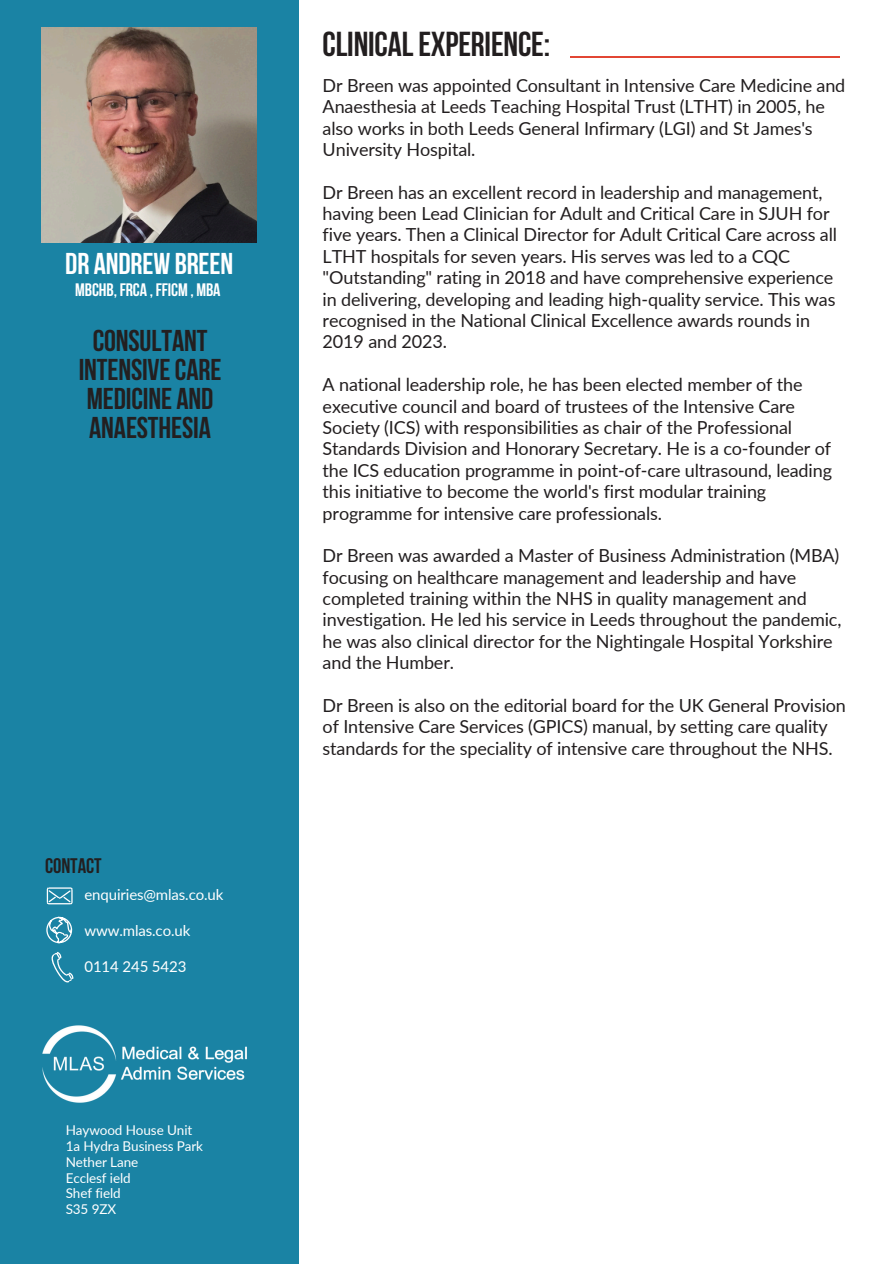
<style>
.page{position:relative;width:894px;height:1264px;background:#fff}
.page>*{position:absolute;margin:0;border:0;box-sizing:border-box;transform-origin:0 0}
.t1{font:700 34.5px "Bebas Neue";letter-spacing:-.005em;color:#221e1f}
.t2{font:700 30px/29.2px "Bebas Neue";letter-spacing:-.005em;color:#231f20;text-align:center}
.t3{font:700 30px "Bebas Neue";letter-spacing:-.005em;color:#fff}
.t4{font:700 21px "Bebas Neue";letter-spacing:-.005em;color:#231f20}
.t5{font:18px/21.3px "Lato";letter-spacing:-.01em;color:#221e1f}
.t6{font:700 18px "Bebas Neue";letter-spacing:-.005em;color:#fff}
.t7{font:15px "Lato";letter-spacing:-.01em;color:#fff}
.t8{font:13.5px/15.8px "Lato";letter-spacing:-.01em;color:#fff}
</style>
<div class="page">
<div style="left:0;top:0;width:298px;height:1263px;background:#1a83a4"></div>
<svg style="left:46px;top:887px;width:27px;height:56px"></svg>
<img style="left:42px;top:28px;width:215px;height:215px">
<img style="left:42px;top:1025px;width:205px;height:78px">
<hr style="left:570px;top:56px;width:269px;height:2px;background:#e24634">
<h2 class="t3" style="left:65px;top:252px;width:169px">DR ANDREW BREEN</h2>
<h2 class="t6" style="left:75px;top:283px;width:147px">MBCHB,FRCA ,FFICM , MBA</h2>
<h4 class="t2" style="left:79px;top:328px;width:144px">CONSULTANT<br>INTENSIVECARE<br>MEDICINE AND<br>ANAESTHESIA</h4>
<h3 class="t4" style="left:45px;top:857px;width:58px">CONTACT</h3>
<h6 class="t7" style="left:84px;top:884px;width:140px">enquiries@mlas.co.uk</h6>
<h6 class="t7" style="left:84px;top:920px;width:107px">www.mlas.co.uk</h6>
<h6 class="t7" style="left:84px;top:956px;width:103px">0114 245 5423</h6>
<p class="t8" style="left:66px;top:1122px;width:139px">Haywood House Unit<br>1a Hydra Business Park<br>Nether Lane</p>
<p class="t8" style="left:66px;top:1169px;width:66px">Ecclesf ield</p>
<p class="t8" style="left:66px;top:1185px;width:57px">Shef field</p>
<p class="t8" style="left:66px;top:1200px;width:52px">S35 9ZX</p>
<p class="t1" style="left:322px;top:30px;width:229px">CLINICALEXPERIENCE:</p>
<h1 class="t5" style="left:322px;top:74px;width:524px">Dr Breen was appointed Consultant in Intensive Care Medicine and Anaesthesia at Leeds Teaching Hospital Trust (LTHT) in 2005, he also works in both Leeds General Infirmary (LGI) and St James's University Hospital.</h1>
<h5 class="t5" style="left:322px;top:181px;width:516px">Dr Breen has an excellent record in leadership and management, having been Lead Clinician for Adult and Critical Care in SJUH for five years. Then a Clinical Director for Adult Critical Care across all LTHT hospitals for seven years. His serves was led to a CQC "Outstanding" rating in 2018 and have comprehensive experience in delivering, developing and leading high-quality service. This was recognised in the National Clinical Excellence awards rounds in 2019 and 2023.</h5>
<h5 class="t5" style="left:322px;top:373px;width:510px">A national leadership role, he has been elected member of the executive council and board of trustees of the Intensive Care Society (ICS) with responsibilities as chair of the Professional Standards Division and Honorary Secretary. He is a co-founder of the ICS education programme in point-of-care ultrasound, leading this initiative to become the world's first modular training programme for intensive care professionals.</h5>
<h5 class="t5" style="left:322px;top:544px;width:520px">Dr Breen was awarded a Master of Business Administration (MBA) focusing on healthcare management and leadership and have completed training within the NHS in quality management and investigation. He led his service in Leeds throughout the pandemic, he was also clinical director for the Nightingale Hospital Yorkshire and the Humber.</h5>
<h5 class="t5" style="left:322px;top:694px;width:524px">Dr Breen is also on the editorial board for the UK General Provision of Intensive Care Services (GPICS) manual, by setting care quality standards for the speciality of intensive care throughout the NHS.</h5>
</div>
